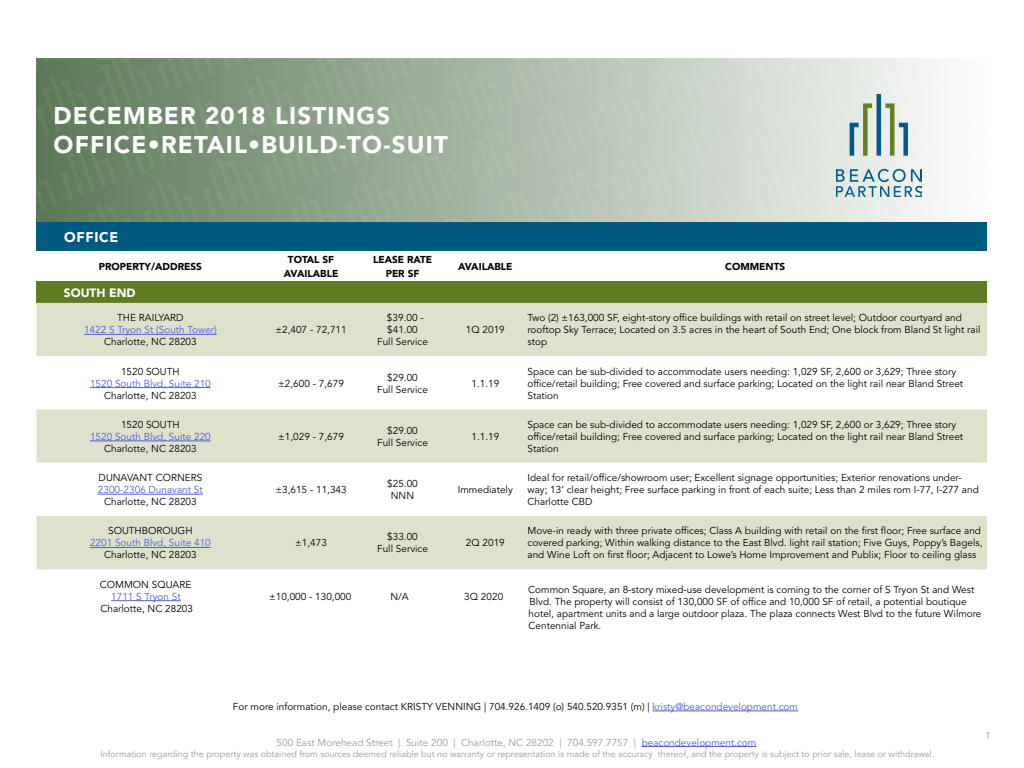
<style>
.page{position:relative;width:1024px;height:768px;background:#fff}
.page>*{position:absolute;margin:0;border:0;box-sizing:border-box;transform-origin:0 0}
.t1{font:900 24px/28.8px "Avenir LT Std";letter-spacing:.05em;color:#fff}
.t2{font:900 14px "Avenir LT Std";letter-spacing:.05em;color:#fff}
.t3{font:900 12px "Avenir LT Std";color:#fff}
.t4{font:10px/12px "Avenir LT Std";color:#000}
.t5{font:10px "Avenir LT Std";color:#4f5cd6}
.t6{font:10px "Avenir LT Std";color:#999b9e}
.t7{font:900 10px/14px "Avenir LT Std";color:#000;text-align:center}
.t8{font:9px "Avenir LT Std";color:#999b9e}
.s1{color:#4f5cd6}
</style>
<div class="page">
<img style="left:36px;top:59px;width:903px;height:163px">
<hr style="left:642px;top:746px;width:114px;height:1px;background:#4f5cd6">
<hr style="left:652px;top:711px;width:146px;height:1px;background:#4f5cd6">
<hr style="left:111px;top:600px;width:70px;height:1px;background:#4f5cd6">
<div style="left:36px;top:222px;width:951px;height:29px;background:#005981"></div>
<div style="left:36px;top:281px;width:951px;height:22px;background:#5e7d23"></div>
<svg style="left:36px;top:303px;width:951px;height:266px;fill:#dee2cd"></svg>
<div style="left:36px;top:409px;width:951px;height:54px;background:#dee2cd"></div>
<svg style="left:36px;top:463px;width:951px;height:53px"></svg>
<hr style="left:84px;top:334px;width:133px;height:1px;background:#4f5cd6">
<hr style="left:90px;top:387px;width:121px;height:1px;background:#4f5cd6">
<hr style="left:90px;top:441px;width:121px;height:1px;background:#4f5cd6">
<hr style="left:98px;top:494px;width:105px;height:1px;background:#4f5cd6">
<hr style="left:90px;top:547px;width:121px;height:1px;background:#4f5cd6">
<img style="left:837px;top:95px;width:85px;height:102px">
<h1 class="t1" style="left:54px;top:101px;width:396px">DECEMBER 2018 LISTINGS<br>OFFICE•RETAIL•BUILD-TO-SUIT</h1>
<h2 class="t2" style="left:64px;top:229px;width:56px">OFFICE</h2>
<p class="t7" style="left:99px;top:260px;width:105px">PROPERTY/ADDRESS</p>
<p class="t7" style="left:284px;top:253px;width:56px">TOTAL SF<br>AVAILABLE</p>
<p class="t7" style="left:373px;top:253px;width:61px">LEASE RATE<br>PER SF</p>
<p class="t7" style="left:458px;top:260px;width:56px">AVAILABLE</p>
<p class="t7" style="left:725px;top:260px;width:61px">COMMENTS</p>
<p class="t3" style="left:64px;top:285px;width:73px">SOUTH END</p>
<p class="t4" style="left:117px;top:312px;width:68px">THE RAILYARD</p>
<p class="t5" style="left:84px;top:324px;width:134px">1422 S Tryon St (South Tower)</p>
<p class="t4" style="left:104px;top:336px;width:94px">Charlotte, NC 28203</p>
<p class="t4" style="left:377px;top:312px;width:52px;text-align:center">$39.00 - $41.00<br>Full Service</p>
<p class="t4" style="left:528px;top:312px;width:454px">Two (2) ±163,000 SF, eight-story office buildings with retail on street level; Outdoor courtyard and rooftop Sky Terrace; Located on 3.5 acres in the heart of South End; One block from Bland St light rail stop</p>
<p class="t4" style="left:466px;top:324px;width:40px">1Q 2019</p>
<p class="t4" style="left:276px;top:324px;width:73px">±2,407 - 72,711</p>
<p class="t4" style="left:121px;top:365px;width:60px">1520 SOUTH</p>
<p class="t5" style="left:90px;top:377px;width:122px">1520 South Blvd, Suite 210</p>
<p class="t4" style="left:104px;top:389px;width:94px">Charlotte, NC 28203</p>
<p class="t4" style="left:278px;top:377px;width:67px">±2,600 - 7,679</p>
<p class="t4" style="left:377px;top:371px;width:52px;text-align:center">$29.00<br>Full Service</p>
<p class="t4" style="left:471px;top:377px;width:29px">1.1.19</p>
<p class="t4" style="left:528px;top:365px;width:437px">Space can be sub-divided to accommodate users needing: 1,029 SF, 2,600 or 3,629; Three story office/retail building; Free covered and surface parking; Located on the light rail near Bland Street<br>Station</p>
<p class="t4" style="left:121px;top:419px;width:60px">1520 SOUTH</p>
<p class="t5" style="left:90px;top:431px;width:122px">1520 South Blvd, Suite 220</p>
<p class="t4" style="left:104px;top:443px;width:94px">Charlotte, NC 28203</p>
<p class="t4" style="left:278px;top:431px;width:67px">±1,029 - 7,679</p>
<p class="t4" style="left:377px;top:425px;width:52px;text-align:center">$29.00<br>Full Service</p>
<p class="t4" style="left:471px;top:431px;width:29px">1.1.19</p>
<p class="t4" style="left:528px;top:419px;width:437px">Space can be sub-divided to accommodate users needing: 1,029 SF, 2,600 or 3,629; Three story office/retail building; Free covered and surface parking; Located on the light rail near Bland Street<br>Station</p>
<p class="t4" style="left:99px;top:472px;width:105px">DUNAVANT CORNERS</p>
<p class="t5" style="left:98px;top:484px;width:106px">2300-2306 Dunavant St</p>
<p class="t4" style="left:104px;top:496px;width:94px">Charlotte, NC 28203</p>
<p class="t4" style="left:276px;top:484px;width:73px">±3,615 - 11,343</p>
<p class="t4" style="left:387px;top:478px;width:32px;text-align:center">$25.00<br>NNN</p>
<p class="t4" style="left:458px;top:484px;width:57px">Immediately</p>
<p class="t4" style="left:528px;top:472px;width:453px">Ideal for retail/office/showroom user; Excellent signage opportunities; Exterior renovations under&shy;way; 13’ clear height; Free surface parking in front of each suite; Less than 2 miles rom I-77, I-277 and<br>Charlotte CBD</p>
<p class="t4" style="left:108px;top:525px;width:86px">SOUTHBOROUGH</p>
<p class="t5" style="left:90px;top:537px;width:122px">2201 South Blvd, Suite 410</p>
<p class="t4" style="left:104px;top:549px;width:94px">Charlotte, NC 28203</p>
<p class="t4" style="left:295px;top:537px;width:33px">±1,473</p>
<p class="t4" style="left:377px;top:531px;width:52px;text-align:center">$33.00<br>Full Service</p>
<p class="t4" style="left:466px;top:537px;width:40px">2Q 2019</p>
<p class="t4" style="left:528px;top:525px;width:457px">Move-in ready with three private offices; Class A building with retail on the first floor; Free surface and covered parking; Within walking distance to the East Blvd. light rail station; Five Guys, Poppy’s Bagels, and Wine Loft on first floor; Adjacent to Lowe’s Home Improvement and Publix; Floor to ceiling glass</p>
<p class="t4" style="left:100px;top:579px;width:93px">COMMON SQUARE</p>
<p class="t5" style="left:111px;top:590px;width:71px">1711 S Tryon St</p>
<p class="t4" style="left:269px;top:591px;width:84px">±10,000 - 130,000</p>
<p class="t4" style="left:390px;top:591px;width:20px">N/A</p>
<p class="t4" style="left:464px;top:591px;width:40px">3Q 2020</p>
<p class="t4" style="left:528px;top:584px;width:448px">Common Square, an 8-story mixed-use development is coming to the corner of S Tryon St and West</p>
<p class="t4" style="left:100px;top:603px;width:94px">Charlotte, NC 28203</p>
<p class="t4" style="left:529px;top:596px;width:454px">Blvd. The property will consist of 130,000 SF of office and 10,000 SF of retail, a potential boutique hotel, apartment units and a large outdoor plaza. The plaza connects West Blvd to the future Wilmore<br>Centennial Park.</p>
<p class="t4" style="left:233px;top:701px;width:567px">For more information, please contact KRISTY VENNING | 704.926.1409 (o) 540.520.9351 (m) | <span class="s1">kristy@beacondevelopment.com</span></p>
<p class="t6" style="left:277px;top:736px;width:481px">500 East Morehead Street | Suite 200 | Charlotte, NC 28202 | 704.597.7757 | <span class="s1">beacondevelopment.com</span></p>
<p class="t8" style="left:100px;top:749px;width:835px">Information regarding the property was obtained from sources deemed reliable but no warranty or representation is made of the accuracy thereof, and the property is subject to prior sale, lease or withdrawal.</p>
<p class="t6" style="left:985px;top:730px;width:7px">1</p>
</div>
